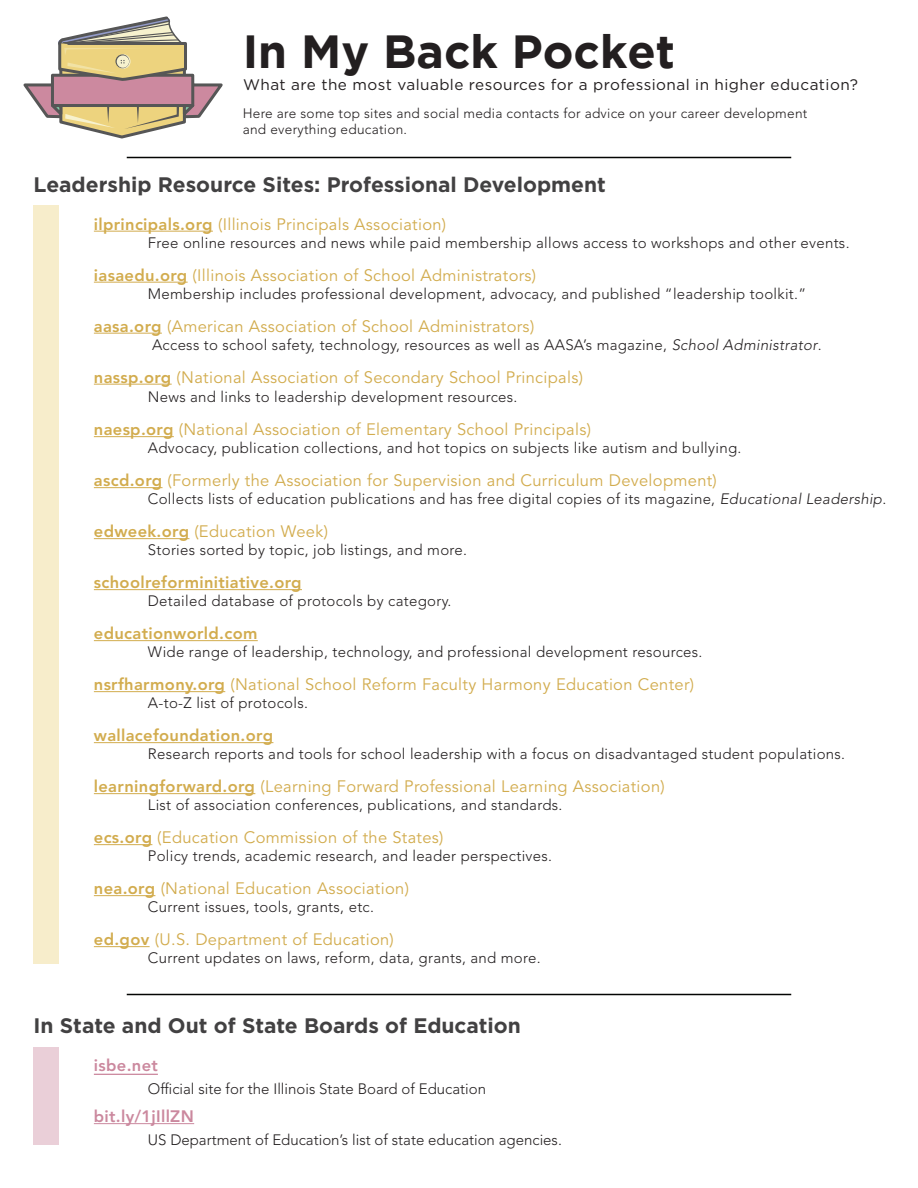
<style>
.page{position:relative;width:918px;height:1188px;background:#fff}
.page>*{position:absolute;margin:0;border:0;box-sizing:border-box;transform-origin:0 0}
.t1{font:700 46.35px "Gotham";color:#231f20}
.t2{font:700 21px "Gotham";color:#424142}
.t3{font:16.5px "Avenir LT Std";letter-spacing:.02em;color:#d2ac4e}
.t4{font:800 16.5px "Avenir LT Std";letter-spacing:.02em;color:#d2ac4e}
.t5{font:800 16.5px "Avenir LT Std";letter-spacing:.02em;color:#cb889e}
.t6{font:15.3px "Gotham";letter-spacing:.03em;color:#231f20}
.t7{font:300 15px "Avenir LT Std";letter-spacing:.02em;color:#231f20}
.t8{font:300 15px "Avenir LT Std";color:#231f20}
.t9{font:300 13.65px/16.5px "Avenir LT Std";letter-spacing:.02em;color:#231f20}
.s1{font-weight:800}
.s2{font-style:italic}
</style>
<div class="page">
<hr style="left:127px;top:157px;width:664px;height:1px;background:#040503">
<hr style="left:127px;top:994px;width:664px;height:1px;background:#040503">
<div style="left:34px;top:206px;width:25px;height:758px;background:#f7edcb"></div>
<hr style="left:94px;top:231px;width:119px;height:1px;background:#d2ac4e">
<hr style="left:94px;top:282px;width:94px;height:1px;background:#d2ac4e">
<hr style="left:94px;top:333px;width:68px;height:1px;background:#d2ac4e">
<hr style="left:94px;top:384px;width:78px;height:1px;background:#d2ac4e">
<hr style="left:94px;top:436px;width:80px;height:1px;background:#d2ac4e">
<hr style="left:94px;top:487px;width:69px;height:1px;background:#d2ac4e">
<hr style="left:94px;top:538px;width:95px;height:1px;background:#d2ac4e">
<hr style="left:94px;top:589px;width:208px;height:1px;background:#d2ac4e">
<hr style="left:94px;top:640px;width:164px;height:1px;background:#d2ac4e">
<hr style="left:94px;top:691px;width:131px;height:1px;background:#d2ac4e">
<hr style="left:94px;top:742px;width:179px;height:1px;background:#d2ac4e">
<hr style="left:94px;top:793px;width:161px;height:1px;background:#d2ac4e">
<hr style="left:94px;top:844px;width:58px;height:1px;background:#d2ac4e">
<hr style="left:94px;top:895px;width:61px;height:1px;background:#d2ac4e">
<hr style="left:94px;top:946px;width:56px;height:1px;background:#d2ac4e">
<div style="left:34px;top:1047px;width:25px;height:97px;background:#eacfd8"></div>
<hr style="left:94px;top:1123px;width:100px;height:1px;background:#cb889e">
<svg style="left:23px;top:16px;width:200px;height:123px"></svg>
<hr style="left:94px;top:1074px;width:64px;height:1px;background:#cb889e">
<h1 class="t1" style="left:243px;top:25px;width:434px">In My Back Pocket</h1>
<p class="t6" style="left:243px;top:76px;width:616px">What are the most valuable resources for a professional in higher education?</p>
<p class="t9" style="left:243px;top:105px;width:566px">Here are some top sites and social media contacts for advice on your career development and everything education.</p>
<h2 class="t2" style="left:34px;top:173px;width:574px">Leadership Resource Sites: Professional Development</h2>
<p class="t3" style="left:94px;top:214px;width:354px"><span class="s1">ilprincipals.org</span> (Illinois Principals Association)</p>
<p class="t7" style="left:148px;top:234px;width:703px">Free online resources and news while paid membership allows access to workshops and other events.</p>
<p class="t3" style="left:94px;top:265px;width:444px"><span class="s1">iasaedu.org</span> (Illinois Association of School Administrators)</p>
<p class="t7" style="left:148px;top:285px;width:660px">Membership includes professional development, advocacy, and published “leadership toolkit.”</p>
<p class="t3" style="left:94px;top:316px;width:442px"><span class="s1">aasa.org</span> (American Association of School Administrators)</p>
<p class="t7" style="left:152px;top:336px;width:671px">Access to school safety, technology, resources as well as AASA’s magazine, <span class="s2">School Administrator</span>.</p>
<p class="t3" style="left:94px;top:367px;width:491px"><span class="s1">nassp.org</span> (National Association of Secondary School Principals)</p>
<p class="t7" style="left:148px;top:388px;width:371px">News and links to leadership development resources.</p>
<p class="t3" style="left:94px;top:420px;width:499px"><span class="s1">naesp.org</span> (National Association of Elementary School Principals)</p>
<p class="t7" style="left:148px;top:439px;width:595px">Advocacy, publication collections, and hot topics on subjects like autism and bullying.</p>
<p class="t3" style="left:94px;top:471px;width:625px"><span class="s1">ascd.org</span> (Formerly the Association for Supervision and Curriculum Development)</p>
<p class="t7" style="left:148px;top:490px;width:740px">Collects lists of education publications and has free digital copies of its magazine, <span class="s2">Educational Leadership</span>.</p>
<p class="t3" style="left:94px;top:522px;width:236px"><span class="s1">edweek.org</span> (Education Week)</p>
<p class="t7" style="left:148px;top:541px;width:321px">Stories sorted by topic, job listings, and more.</p>
<p class="t4" style="left:94px;top:573px;width:209px">schoolreforminitiative.org</p>
<p class="t7" style="left:148px;top:592px;width:305px">Detailed database of protocols by category.</p>
<p class="t4" style="left:94px;top:624px;width:165px">educationworld.com</p>
<p class="t7" style="left:148px;top:643px;width:556px">Wide range of leadership, technology, and professional development resources.</p>
<p class="t3" style="left:94px;top:675px;width:602px"><span class="s1">nsrfharmony.org</span> (National School Reform Faculty Harmony Education Center)</p>
<p class="t7" style="left:148px;top:694px;width:162px">A-to-Z list of protocols.</p>
<p class="t4" style="left:94px;top:726px;width:181px">wallacefoundation.org</p>
<p class="t7" style="left:148px;top:745px;width:699px">Research reports and tools for school leadership with a focus on disadvantaged student populations.</p>
<p class="t3" style="left:94px;top:777px;width:572px"><span class="s1">learningforward.org</span> (Learning Forward Professional Learning Association)</p>
<p class="t7" style="left:148px;top:796px;width:416px">List of association conferences, publications, and standards.</p>
<p class="t3" style="left:94px;top:828px;width:351px"><span class="s1">ecs.org</span> (Education Commission of the States)</p>
<p class="t7" style="left:148px;top:847px;width:406px">Policy trends, academic research, and leader perspectives.</p>
<p class="t3" style="left:94px;top:879px;width:317px"><span class="s1">nea.org</span> (National Education Association)</p>
<p class="t7" style="left:148px;top:898px;width:228px">Current issues, tools, grants, etc.</p>
<p class="t3" style="left:94px;top:930px;width:302px"><span class="s1">ed.gov</span> (U.S. Department of Education)</p>
<p class="t7" style="left:148px;top:949px;width:394px">Current updates on laws, reform, data, grants, and more.</p>
<h2 class="t2" style="left:34px;top:1014px;width:489px">In State and Out of State Boards of Education</h2>
<p class="t5" style="left:94px;top:1056px;width:66px">isbe.net</p>
<p class="t8" style="left:148px;top:1080px;width:340px">Official site for the Illinois State Board of Education</p>
<p class="t5" style="left:94px;top:1107px;width:101px">bit.ly/1jIllZN</p>
<p class="t8" style="left:148px;top:1131px;width:416px">US Department of Education’s list of state education agencies.</p>
</div>
